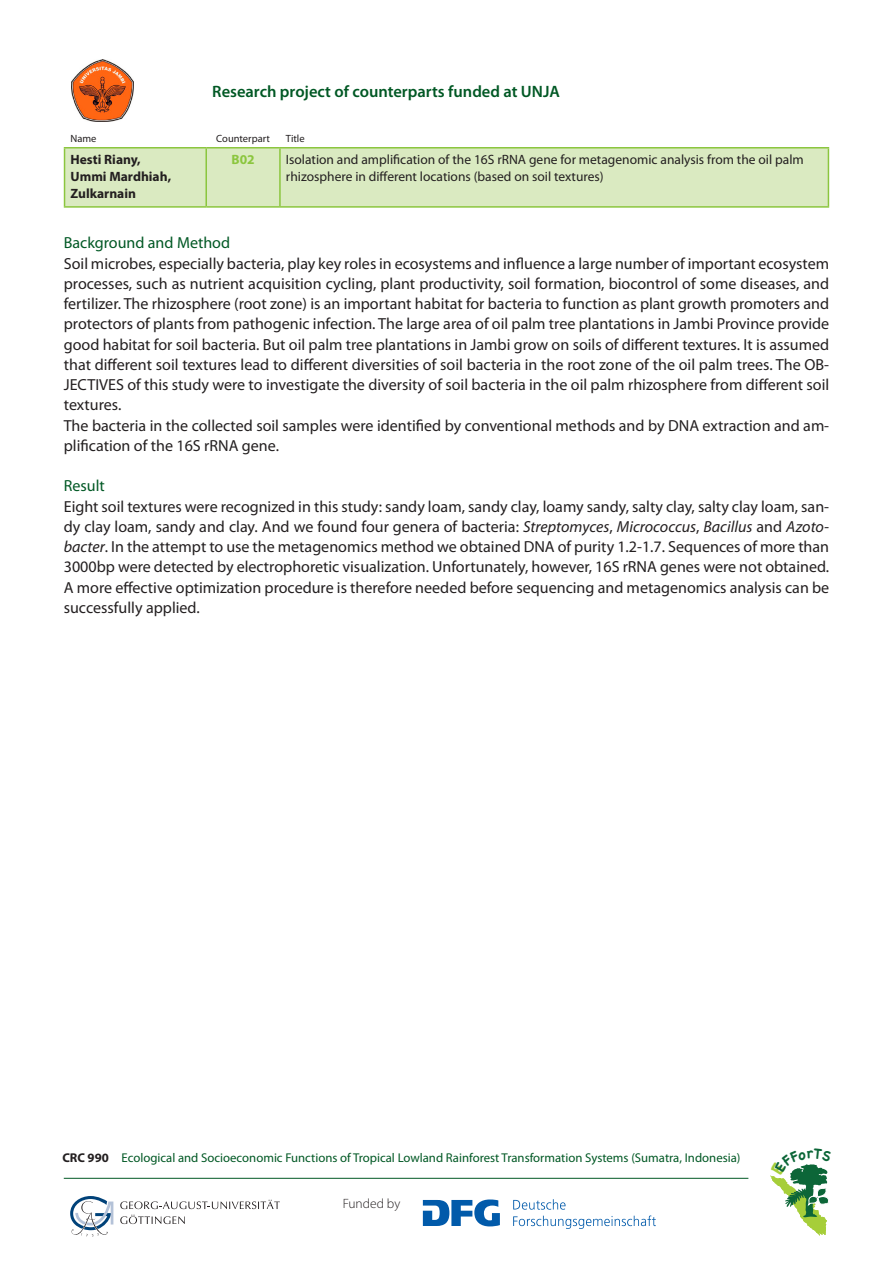
<style>
.page{position:relative;width:893px;height:1263px;background:#fff}
.page>*{position:absolute;margin:0;border:0;box-sizing:border-box;transform-origin:0 0}
.t1{font:600 16.5px "Myriad Pro";color:#005824}
.t2{font:16.05px/20.2px "Myriad Pro";color:#231f20}
.t3{font:16.05px "Myriad Pro";color:#005824}
.t4{font:13.5px/17.2px "Myriad Pro";color:#231f20}
.t5{font:700 13.5px/17.2px "Myriad Pro";color:#231f20}
.t6{font:300 13.5px "Myriad Pro";color:#231f20}
.t7{font:700 13.5px "Myriad Pro";color:#8bc63e}
.t8{font:12.75px "Myriad Pro";color:#005824}
.t9{font:10.5px "Myriad Pro";color:#231f20}
.s1{font-style:italic}
.s2{font-weight:700;color:#231f20}
</style>
<div class="page">
<svg style="left:423px;top:1199px;width:77px;height:27px"></svg>
<svg style="left:513px;top:1199px;width:143px;height:30px"></svg>
<svg style="left:70px;top:1196px;width:43px;height:40px"></svg>
<svg style="left:120px;top:1200px;width:160px;height:24px"></svg>
<hr style="left:64px;top:1178px;width:684px;height:1px;background:#005824">
<div style="left:65px;top:149px;width:763px;height:57px;background:#daeac1"></div>
<hr style="left:64px;top:147px;width:142px;height:2px;background:#8bc63e">
<hr style="left:64px;top:149px;width:1px;height:57px;background:#8bc63e">
<hr style="left:206px;top:147px;width:74px;height:2px;background:#8bc63e">
<hr style="left:205px;top:149px;width:2px;height:57px;background:#8bc63e">
<hr style="left:280px;top:147px;width:549px;height:2px;background:#8bc63e">
<hr style="left:279px;top:149px;width:2px;height:57px;background:#8bc63e">
<hr style="left:828px;top:149px;width:1px;height:57px;background:#8bc63e">
<hr style="left:64px;top:206px;width:142px;height:2px;background:#8bc63e">
<hr style="left:206px;top:206px;width:74px;height:2px;background:#8bc63e">
<hr style="left:280px;top:206px;width:549px;height:2px;background:#8bc63e">
<img style="left:71px;top:59px;width:62px;height:63px">
<svg style="left:770px;top:1164px;width:59px;height:72px"></svg>
<p class="t1" style="left:212px;top:81px;width:349px">Research project of counterparts funded at UNJA</p>
<p class="t9" style="left:71px;top:132px;width:27px">Name</p>
<p class="t9" style="left:216px;top:132px;width:55px">Counterpart</p>
<p class="t9" style="left:286px;top:132px;width:20px">Title</p>
<p class="t5" style="left:71px;top:150px;width:102px">Hesti Riany,<br>Ummi Mardhiah,<br>Zulkarnain</p>
<p class="t7" style="left:232px;top:151px;width:25px">B02</p>
<p class="t4" style="left:286px;top:151px;width:519px">Isolation and amplification of the 16S rRNA gene for metagenomic analysis from the oil palm rhizosphere in different locations (based on soil textures)</p>
<p class="t3" style="left:64px;top:233px;width:168px">Background and Method</p>
<p class="t2" style="left:64px;top:253px;width:767px">Soil microbes, especially bacteria, play key roles in ecosystems and influence a large number of important ecosystem processes, such as nutrient acquisition cycling, plant productivity, soil formation, biocontrol of some diseases, and fertilizer. The rhizosphere (root zone) is an important habitat for bacteria to function as plant growth promoters and protectors of plants from pathogenic infection. The large area of oil palm tree plantations in Jambi Province provide good habitat for soil bacteria. But oil palm tree plantations in Jambi grow on soils of different textures. It is assumed that different soil textures lead to different diversities of soil bacteria in the root zone of the oil palm trees. The OB-JECTIVES of this study were to investigate the diversity of soil bacteria in the oil palm rhizosphere from different soil textures.<br>The bacteria in the collected soil samples were identified by conventional methods and by DNA extraction and am&shy;plification of the 16S rRNA gene.</p>
<p class="t3" style="left:64px;top:476px;width:43px">Result</p>
<p class="t2" style="left:64px;top:496px;width:767px;text-align:justify">Eight soil textures were recognized in this study: sandy loam, sandy clay, loamy sandy, salty clay, salty clay loam, san&shy;dy clay loam, sandy and clay. And we found four genera of bacteria: <span class="s1">Streptomyces</span>, <span class="s1">Micrococcus</span>, <span class="s1">Bacillus</span> and <span class="s1">Azoto&shy;bacter</span>. In the attempt to use the metagenomics method we obtained DNA of purity 1.2-1.7. Sequences of more than 3000bp were detected by electrophoretic visualization. Unfortunately, however, 16S rRNA genes were not obtained.<br>A more effective optimization procedure is therefore needed before sequencing and metagenomics analysis can be successfully applied.</p>
<p class="t8" style="left:62px;top:1150px;width:680px"><span class="s2">CRC 990</span> Ecological and Socioeconomic Functions of Tropical Lowland Rainforest Transformation Systems (Sumatra, Indonesia)</p>
<p class="t6" style="left:343px;top:1195px;width:59px">Funded by</p>
</div>
